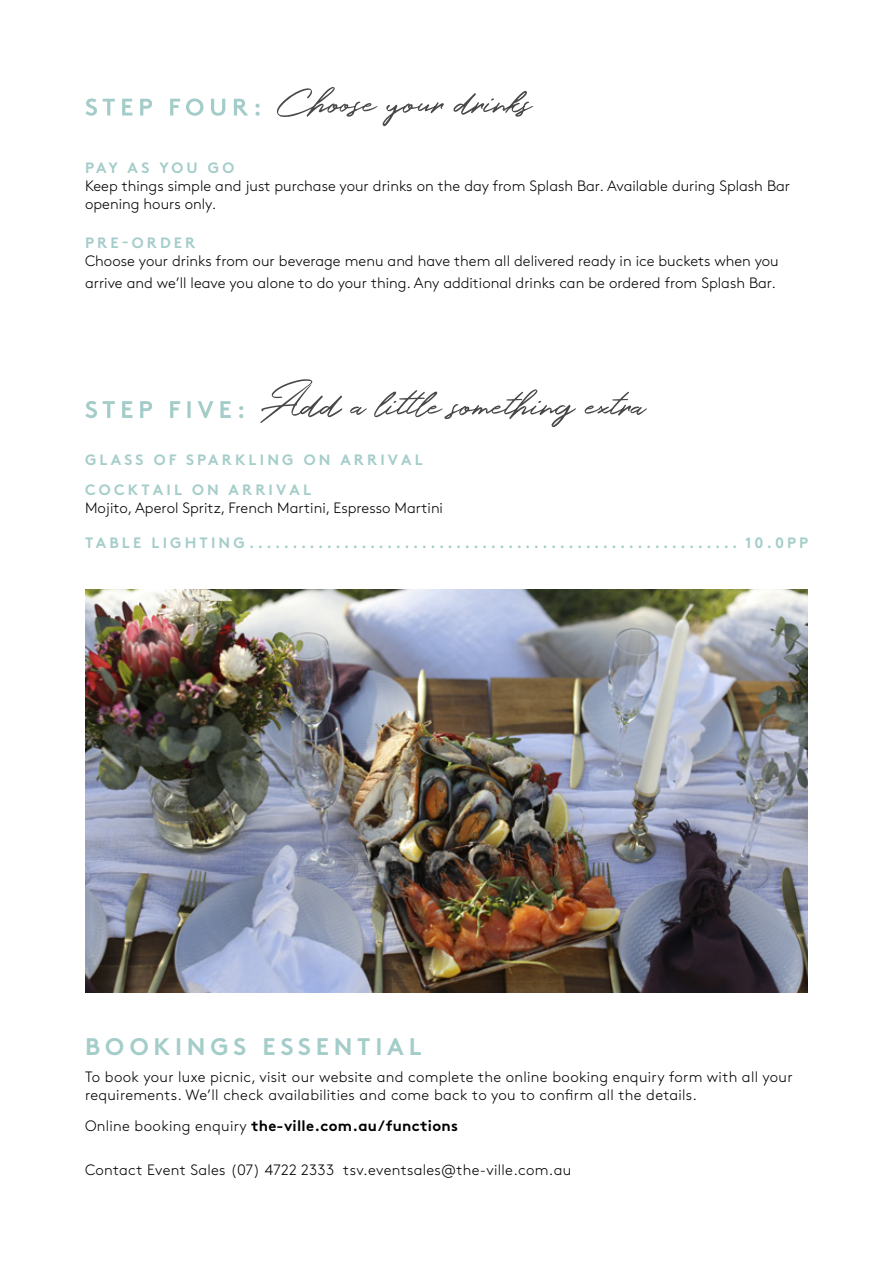
<style>
.page{position:relative;width:893px;height:1263px;background:#fff}
.page>*{position:absolute;margin:0;border:0;box-sizing:border-box;transform-origin:0 0}
.t1{font:700 24px "Brown Std";letter-spacing:.2em;color:#a4cdc9}
.t2{font:300 15px/18px "Brown Std";color:#000}
.t3{font:300 15px/18px "Brown Std";letter-spacing:.02em;color:#000}
.t4{font:700 15px/30.8px "Brown Std";letter-spacing:.21em;color:#a4cdc9}
.t5{font:700 15px "Brown Std";letter-spacing:.02em;color:#000}
.t6{font:700 15px "Brown Std";letter-spacing:.19em;color:#a4cdc9}
.s1{font-weight:300}
</style>
<div class="page">
<svg style="left:277px;top:87px;width:256px;height:39px"></svg>
<svg style="left:85px;top:98px;width:175px;height:18px"></svg>
<svg style="left:260px;top:379px;width:387px;height:48px"></svg>
<svg style="left:85px;top:401px;width:158px;height:17px"></svg>
<img style="left:85px;top:589px;width:723px;height:404px">
<p class="t6" style="left:85px;top:158px;width:151px">PAY AS YOU GO</p>
<p class="t2" style="left:85px;top:177px;width:706px">Keep things simple and just purchase your drinks on the day from Splash Bar. Available during Splash Bar opening hours only.</p>
<p class="t4" style="left:85px;top:227px;width:112px">PRE-ORDER</p>
<p class="t2" style="left:85px;top:250px;width:695px;line-height:21.6px">Choose your drinks from our beverage menu and have them all delivered ready in ice buckets when you arrive and we’ll leave you alone to do your thing. Any additional drinks can be ordered from Splash Bar.</p>
<p class="t4" style="left:85px;top:444px;width:339px">GLASS OF SPARKLING ON ARRIVAL<br>COCKTAIL ON ARRIVAL</p>
<p class="t2" style="left:85px;top:499px;width:359px">Mojito, Aperol Spritz, French Martini, Espresso Martini</p>
<p class="t4" style="left:85px;top:528px;width:724px">TABLE LIGHTING......................................................... 10.0PP</p>
<h1 class="t1" style="left:85px;top:1032px;width:338px">BOOKINGS ESSENTIAL</h1>
<p class="t3" style="left:85px;top:1068px;width:709px">To book your luxe picnic, visit our website and complete the online booking enquiry form with all your requirements. We’ll check availabilities and come back to you to confirm all the details.</p>
<p class="t5" style="left:85px;top:1116px;width:374px"><span class="s1">Online booking enquiry</span> the-ville.com.au/functions</p>
<p class="t3" style="left:85px;top:1161px;width:488px">Contact Event Sales (07) 4722 2333 tsv.eventsales@the-ville.com.au</p>
</div>
